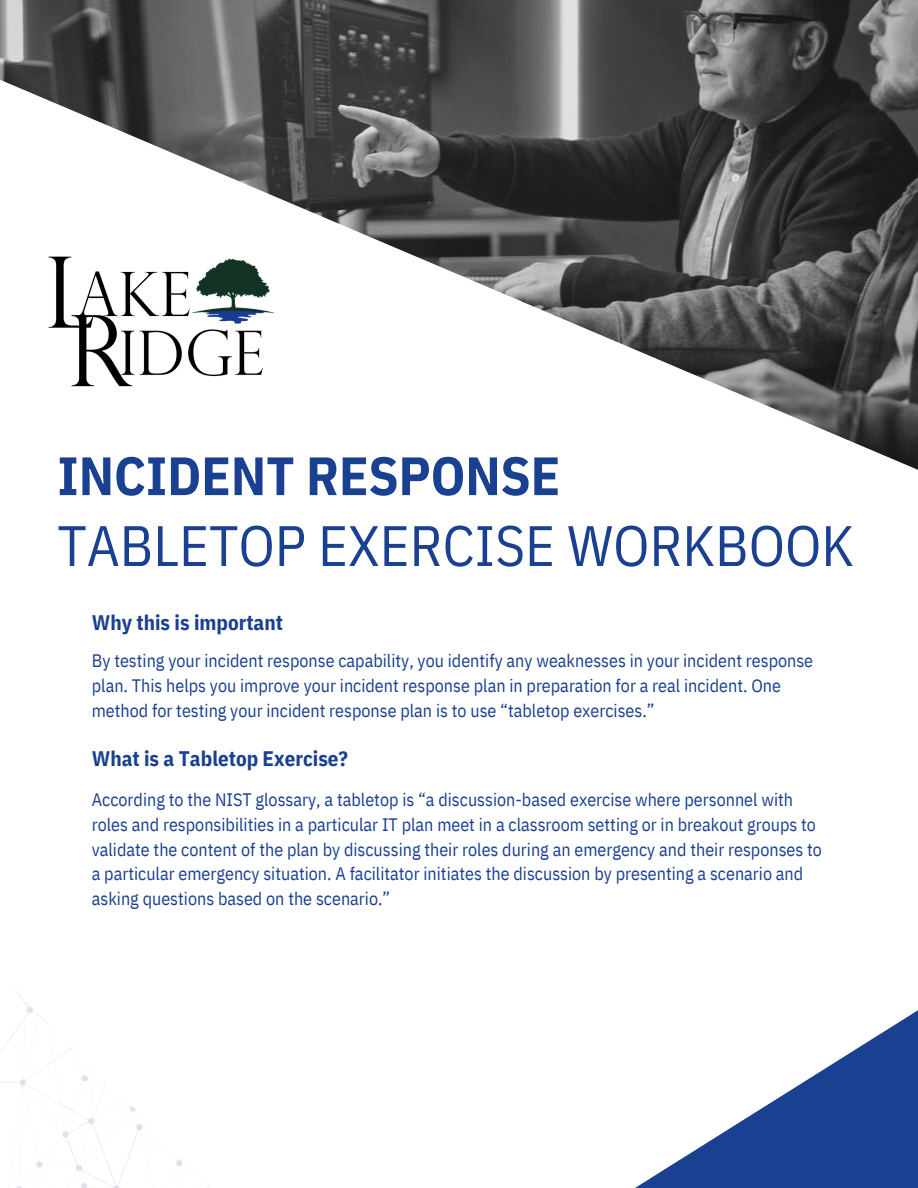
<style>
.page{position:relative;width:918px;height:1188px;background:#fff}
.page>*{position:absolute;margin:0;border:0;box-sizing:border-box;transform-origin:0 0}
.t1{font:57px "IBM Plex Sans Cond";color:#1a4091}
.t2{font:700 54px "IBM Plex Sans Cond";color:#1a4091}
.t3{font:700 21px "IBM Plex Sans Cond";color:#1a4091}
.t4{font:18px/24.8px "IBM Plex Sans Cond";color:#1a4091}
</style>
<div class="page">
<img style="left:0;top:0;width:918px;height:57px">
<svg style="left:0;top:57px;width:918px;height:413px"></svg>
<svg style="left:635px;top:1010px;width:283px;height:178px"></svg>
<img style="left:0;top:989px;width:210px;height:199px">
<img style="left:43px;top:210px;width:234px;height:234px">
<h2 class="t2" style="left:57px;top:440px;width:504px">INCIDENT RESPONSE</h2>
<h1 class="t1" style="left:57px;top:508px;width:798px">TABLETOP EXERCISE WORKBOOK</h1>
<p class="t3" style="left:92px;top:609px;width:193px">Why this is important</p>
<p class="t4" style="left:92px;top:648px;width:723px">By testing your incident response capability, you identify any weaknesses in your incident response plan. This helps you improve your incident response plan in preparation for a real incident. One method for testing your incident response plan is to use “tabletop exercises.”</p>
<p class="t3" style="left:92px;top:744px;width:258px">What is a Tabletop Exercise?</p>
<p class="t4" style="left:92px;top:787px;width:732px">According to the NIST glossary, a tabletop is “a discussion-based exercise where personnel with roles and responsibilities in a particular IT plan meet in a classroom setting or in breakout groups to validate the content of the plan by discussing their roles during an emergency and their responses to a particular emergency situation. A facilitator initiates the discussion by presenting a scenario and asking questions based on the scenario.”</p>
</div>
